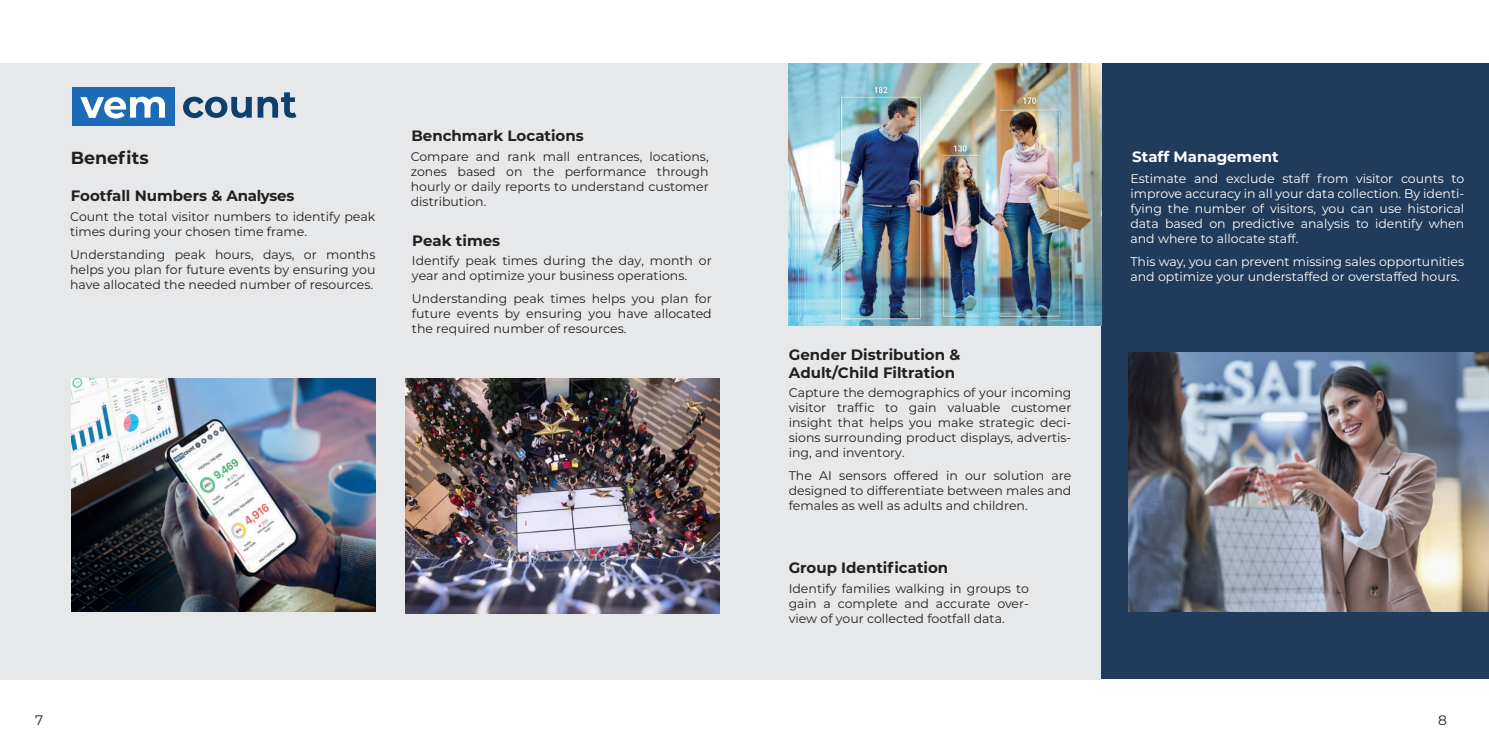
<style>
.page{position:relative;width:1489px;height:745px;background:#fff}
.page>*{position:absolute;margin:0;border:0;box-sizing:border-box;transform-origin:0 0}
.t1{font:700 17.5px "Montserrat";color:#231f20}
.t2{font:700 15px/18px "Montserrat";color:#231f20}
.t3{font:700 15px "Montserrat";color:#fff}
.t4{font:13.75px "Montserrat";color:#231f20}
.t5{font:12.5px/15px "Montserrat";color:#231f20;text-align:justify}
.t6{font:12.5px/15px "Montserrat";color:#fff;text-align:justify}
</style>
<div class="page">
<div style="left:0;top:64px;width:1100px;height:615px;background:#e7e8e9"></div>
<div style="left:1101px;top:64px;width:387px;height:614px;background:#213b5b"></div>
<img style="left:72px;top:379px;width:303px;height:232px">
<img style="left:788px;top:64px;width:313px;height:261px">
<img style="left:1128px;top:352px;width:360px;height:259px">
<img style="left:406px;top:378px;width:313px;height:234px">
<div style="left:72px;top:87px;width:102px;height:39px;background:#1d6ab5"></div>
<svg style="left:183px;top:92px;width:113px;height:26px"></svg>
<svg style="left:80px;top:97px;width:85px;height:21px"></svg>
<p class="t2" style="left:411px;top:126px;width:174px">Benchmark Locations</p>
<h1 class="t1" style="left:71px;top:145px;width:79px">Benefits</h1>
<p class="t3" style="left:1132px;top:145px;width:148px">Staff Management</p>
<p class="t2" style="left:71px;top:185px;width:225px">Footfall Numbers &amp; Analyses</p>
<p class="t5" style="left:411px;top:148px;width:299px">Compare and rank mall entrances, locations, zones based on the performance through hourly or daily reports to understand customer distribution.</p>
<p class="t6" style="left:1130px;top:171px;width:335px">Estimate and exclude staff from visitor counts to improve accuracy in all your data collection. By identi&shy;fying the number of visitors, you can use historical data based on predictive analysis to identify when and where to allocate staff.</p>
<p class="t6" style="left:1130px;top:253px;width:335px">This way, you can prevent missing sales opportunities and optimize your understaffed or overstaffed hours.</p>
<p class="t5" style="left:70px;top:208px;width:307px">Count the total visitor numbers to identify peak times during your chosen time frame.</p>
<p class="t5" style="left:70px;top:246px;width:307px">Understanding peak hours, days, or months helps you plan for future events by ensuring you have allocated the needed number of resources.</p>
<p class="t2" style="left:412px;top:230px;width:89px">Peak times</p>
<p class="t5" style="left:412px;top:253px;width:301px">Identify peak times during the day, month or year and optimize your business operations.</p>
<p class="t5" style="left:412px;top:290px;width:301px">Understanding peak times helps you plan for future events by ensuring you have allocated the required number of resources.</p>
<p class="t2" style="left:788px;top:344px;width:173px">Gender Distribution &amp;<br>Adult/Child Filtration</p>
<p class="t5" style="left:788px;top:384px;width:284px">Capture the demographics of your incoming visitor traffic to gain valuable customer insight that helps you make strategic deci&shy;sions surrounding product displays, advertis&shy;ing, and inventory.</p>
<p class="t5" style="left:788px;top:467px;width:284px">The AI sensors offered in our solution are designed to differentiate between males and females as well as adults and children.</p>
<p class="t2" style="left:788px;top:557px;width:161px">Group Identification</p>
<p class="t5" style="left:788px;top:580px;width:242px">Identify families walking in groups to gain a complete and accurate over&shy;view of your collected footfall data.</p>
<p class="t4" style="left:35px;top:710px;width:10px">7</p>
<p class="t4" style="left:1438px;top:710px;width:10px">8</p>
</div>
